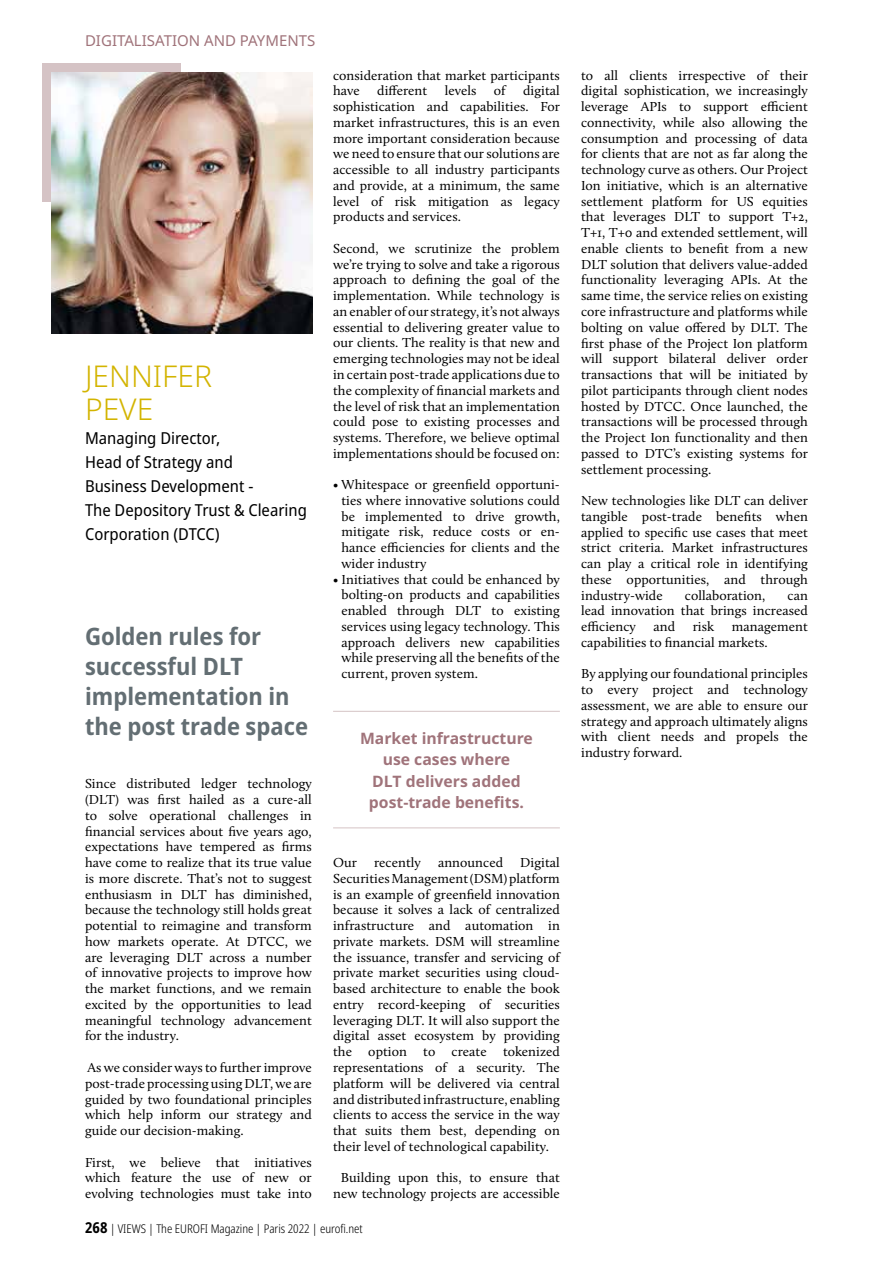
<style>
.page{position:relative;width:893px;height:1263px;background:#fff}
.page>*{position:absolute;margin:0;border:0;box-sizing:border-box;transform-origin:0 0}
.t1{font:300 30px/33px "Noto Sans";color:#d3b400}
.t2{font:700 semi-condensed 24px/30px "Noto Sans";color:#636e73}
.t3{font:semi-condensed 16.5px/24px "Noto Sans";color:#000}
.t4{font:700 15.75px/21.6px "Noto Sans";color:#a0737a;text-align:center}
.t5{font:15px "Noto Sans";color:#a0737a}
.t6{font:13.5px/15.8px "Calluna";letter-spacing:.005em;color:#000;text-align:justify}
.t7{font:300 condensed 12px "Noto Sans";color:#000}
.s1{font-weight:700;font-size:15px}
</style>
<div class="page">
<div style="left:43px;top:64px;width:138px;height:138px;background:#d5c3c5"></div>
<img style="left:51px;top:72px;width:262px;height:262px">
<hr style="left:333px;top:711px;width:227px;height:1px;background:#d5c3c5">
<hr style="left:333px;top:827px;width:227px;height:1px;background:#d5c3c5">
<p class="t5" style="left:85px;top:30px;width:232px">DIGITALISATION AND PAYMENTS</p>
<h1 class="t1" style="left:85px;top:360px;width:128px">JENNIFER<br>PEVE</h1>
<p class="t3" style="left:85px;top:427px;width:223px">Managing Director,<br>Head of Strategy and<br>Business Development -<br>The Depository Trust &amp; Clearing<br>Corporation (DTCC)</p>
<h2 class="t2" style="left:85px;top:622px;width:225px">Golden rules for successful DLT implementation in the post trade space</h2>
<p class="t6" style="left:85px;top:776px;width:228px">Since distributed ledger technology (DLT) was first hailed as a cure-all to solve operational challenges in financial services about five years ago, expectations have tempered as firms have come to realize that its true value is more discrete. That’s not to suggest enthusiasm in DLT has diminished, because the technology still holds great potential to reimagine and transform how markets operate. At DTCC, we are leveraging DLT across a number of innovative projects to improve how the market functions, and we remain excited by the opportunities to lead meaningful technology advancement for the industry.</p>
<p class="t6" style="left:85px;top:1059px;width:228px">As we consider ways to further improve post-trade processing using DLT, we are guided by two foundational principles which help inform our strategy and guide our decision-making.</p>
<p class="t6" style="left:85px;top:1154px;width:228px">First, we believe that initiatives which feature the use of new or evolving technologies must take into</p>
<p class="t6" style="left:333px;top:67px;width:228px">consideration that market participants have</p>
<p class="t6" style="left:333px;top:83px;width:228px;text-indent:190px">digital sophistication and capabilities. For market infrastructures, this is an even more important consideration because we need to ensure that our solutions are accessible to all industry participants and provide, at a minimum, the same level of risk mitigation as legacy products and services.</p>
<p class="t6" style="left:333px;top:240px;width:228px">Second, we scrutinize the problem we’re trying to solve and take a rigorous approach to defining the goal of the implementation. While technology is an enabler of our strategy, it’s not always essential to delivering greater value to our clients. The reality is that new and emerging technologies may not be ideal in certain post-trade applications due to the complexity of financial markets and the level of risk that an implementation could pose to existing processes and systems. Therefore, we believe optimal implementations should be focused on:</p>
<p class="t6" style="left:341px;top:477px;width:220px;text-indent:-8px">• Whitespace or greenfield opportuni&shy;ties where innovative solutions could be implemented to drive growth, mitigate risk, reduce costs or en&shy;hance efficiencies for clients and the wider industry</p>
<p class="t6" style="left:341px;top:571px;width:220px;text-indent:-8px">• Initiatives that could be enhanced by bolting-on products and capabilities enabled through DLT to existing services using legacy technology. This approach delivers new capabilities while preserving all the benefits of the current, proven system.</p>
<p class="t6" style="left:377px;top:83px;width:52px">different</p>
<p class="t6" style="left:445px;top:83px;width:33px">levels</p>
<p class="t6" style="left:494px;top:83px;width:13px">of</p>
<p class="t4" style="left:360px;top:727px;width:174px">Market infrastructure use cases where<br>DLT delivers added post-trade benefits.</p>
<p class="t6" style="left:333px;top:855px;width:228px;text-indent:187px">Digital Securities Management (DSM) platform is an example of greenfield innovation because it solves a lack of centralized infrastructure and automation in private markets. DSM will streamline the issuance, transfer and servicing of private market securities using cloud&shy;based architecture to enable the book entry record-keeping of securities leveraging DLT. It will also support the digital asset ecosystem by providing the option to create tokenized representations of a security. The platform will be delivered via central and distributed infrastructure, enabling clients to access the service in the way that suits them best, depending on their level of technological capability.</p>
<p class="t6" style="left:333px;top:1170px;width:228px;text-align:center">Building upon this, to ensure that new technology projects are accessible</p>
<p class="t6" style="left:333px;top:855px;width:25px">Our</p>
<p class="t6" style="left:374px;top:855px;width:48px">recently</p>
<p class="t6" style="left:438px;top:855px;width:67px">announced</p>
<p class="t7" style="left:85px;top:1220px;width:279px"><span class="s1">268</span> | VIEWS | The EUROFI Magazine | Paris 2022 | eurofi.net</p>
<p class="t6" style="left:581px;top:67px;width:228px">to all clients irrespective of their digital sophistication, we increasingly leverage APIs to support efficient connectivity, while also allowing the consumption and processing of data for clients that are not as far along the technology curve as others. Our Project Ion initiative, which is an alternative settlement platform for US equities that leverages DLT to support T+2, T+1, T+0 and extended settlement, will enable clients to benefit from a new DLT solution that delivers value-added functionality leveraging APIs. At the same time, the service relies on existing core infrastructure and platforms while bolting on value offered by DLT. The first phase of the Project Ion platform will support bilateral deliver order transactions that will be initiated by pilot participants through client nodes hosted by DTCC. Once launched, the transactions will be processed through the Project Ion functionality and then passed to DTC’s existing systems for settlement processing.</p>
<p class="t6" style="left:581px;top:492px;width:228px">New technologies like DLT can deliver tangible post-trade benefits when applied to specific use cases that meet strict criteria. Market infrastructures can play a critical role in identifying these opportunities, and through industry-wide</p>
<p class="t6" style="left:685px;top:587px;width:82px">collaboration,</p>
<p class="t6" style="left:581px;top:587px;width:228px;text-indent:206px">can lead innovation that brings increased efficiency</p>
<p class="t6" style="left:653px;top:619px;width:23px">and</p>
<p class="t6" style="left:693px;top:619px;width:23px">risk</p>
<p class="t6" style="left:581px;top:619px;width:228px;text-indent:151px">management capabilities to financial markets.</p>
<p class="t6" style="left:581px;top:666px;width:228px">By applying our foundational principles to every project and technology assessment, we are able to ensure our strategy and approach ultimately aligns with client needs and propels the industry forward.</p>
</div>
